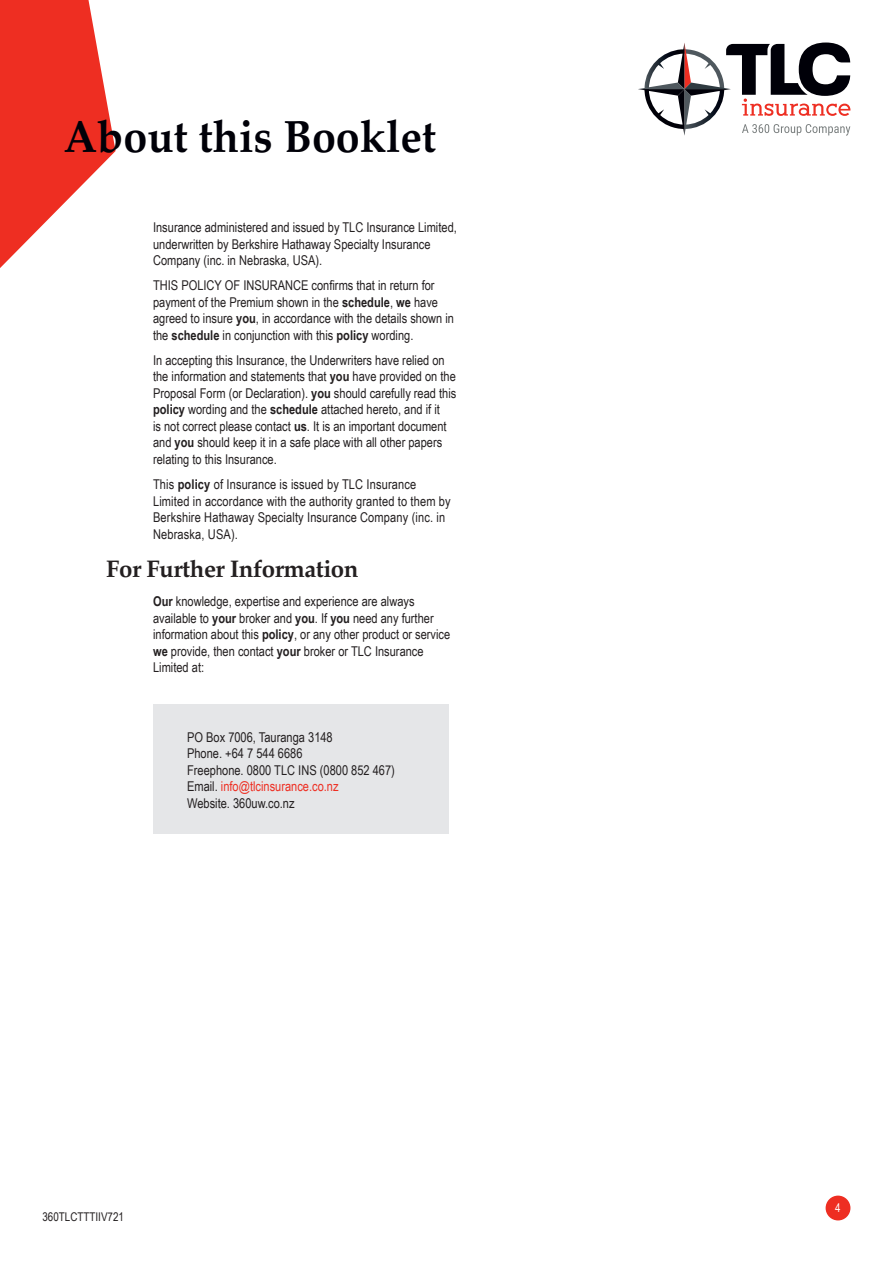
<style>
.page{position:relative;width:893px;height:1263px;background:#fff}
.page>*{position:absolute;margin:0;border:0;box-sizing:border-box;transform-origin:0 0}
.t1{font:700 45.3px "Palatino";color:#000008;scale:.95 1}
.Subtitle{font:700 24px "Palatino";letter-spacing:-.02em;color:#231f20}
.Body_Copy{font:13.5px/16.5px "Arial Narrow";color:#231f20}
.Contact_Address{font:13.5px/16.5px "Arial Narrow";color:#231f20}
.t2{font:12px "Arial Narrow";color:#231f20}
.t3{font:12px "Arial Narrow";color:#fff}
.s1{font-weight:700}
.s2{color:#ee2e22}
</style>
<div class="page">
<svg style="left:0;top:0;width:116px;height:268px"></svg>
<div style="left:826px;top:1195px;width:24px;height:25px;background:#ee2e22;border-radius:50%"></div>
<svg style="left:638px;top:43px;width:212px;height:93px"></svg>
<div style="left:153px;top:704px;width:296px;height:129px;background:#e5e6e8"></div>
<p class="t1" style="left:64px;top:98px;width:393px">About this Booklet</p>
<p class="Body_Copy" style="left:153px;top:219px;width:305px">Insurance administered and issued by TLC Insurance Limited, underwritten by Berkshire Hathaway Specialty Insurance<br>Company (inc. in Nebraska, USA).</p>
<p class="Body_Copy" style="left:153px;top:277px;width:302px">THIS POLICY OF INSURANCE confirms that in return for payment of the Premium shown in the <span class="s1">schedule</span>, <span class="s1">we</span> have agreed to insure <span class="s1">you</span>, in accordance with the details shown in the <span class="s1">schedule</span> in conjunction with this <span class="s1">policy</span> wording.</p>
<p class="Body_Copy" style="left:153px;top:351px;width:305px">In accepting this Insurance, the Underwriters have relied on the information and statements that <span class="s1">you</span> have provided on the Proposal Form (or Declaration). <span class="s1">you</span> should carefully read this <span class="s1">policy</span> wording and the <span class="s1">schedule</span> attached hereto, and if it<br>is not correct please contact <span class="s1">us</span>. It is an important document and <span class="s1">you</span> should keep it in a safe place with all other papers relating to this Insurance.</p>
<p class="Body_Copy" style="left:153px;top:475px;width:299px">This <span class="s1">policy</span> of Insurance is issued by TLC Insurance Limited in accordance with the authority granted to them by Berkshire Hathaway Specialty Insurance Company (inc. in Nebraska, USA).</p>
<p class="Subtitle" style="left:106px;top:548px;width:254px">For Further Information</p>
<p class="Body_Copy" style="left:153px;top:593px;width:299px"><span class="s1">Our</span> knowledge, expertise and experience are always available to <span class="s1">your</span> broker and <span class="s1">you</span>. If <span class="s1">you</span> need any further information about this <span class="s1">policy</span>, or any other product or service <span class="s1">we</span> provide, then contact <span class="s1">your</span> broker or TLC Insurance Limited at:</p>
<p class="Contact_Address" style="left:187px;top:728px;width:209px">PO Box 7006, Tauranga 3148<br>Phone. +64 7 544 6686<br>Freephone. 0800 TLC INS (0800 852 467)<br>Email. <span class="s2">info@tlcinsurance.co.nz<br></span>Website. 360uw.co.nz</p>
<p class="t2" style="left:43px;top:1207px;width:83px">360TLCTTTIIV721</p>
<p class="t3" style="left:835px;top:1199px;width:7px">4</p>
</div>
